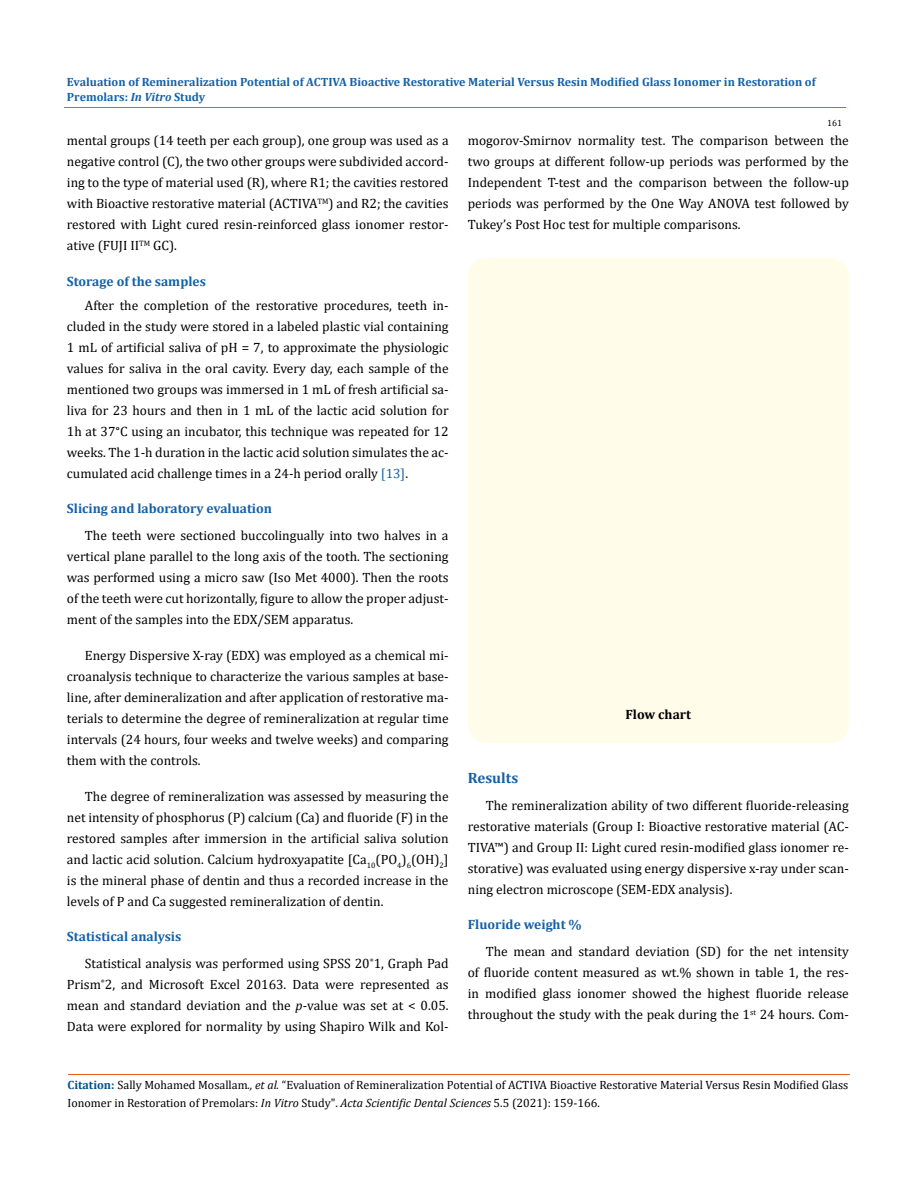
<style>
.page{position:relative;width:917px;height:1188px;background:#fff}
.page>*{position:absolute;margin:0;border:0;box-sizing:border-box;transform-origin:0 0}
.t1{font:700 15px "Cambria";color:#1560a6}
.t2{font:13.5px/21px "Cambria";color:#000;text-align:justify}
.t3{font:700 13.5px "Cambria";color:#1560a6}
.t4{font:700 13.5px "Cambria";color:#000}
.t5{font:12px/18px "Cambria";color:#000}
.t6{font:700 12px/15px "Cambria";color:#1560a6}
.t7{font:9px "Cambria";color:#000}
.s1{font-style:italic}
.s2{font-family:"Calibri"}
.s3{color:#1560a6}
.s4{font-weight:700;color:#1560a6}
.s5{font-weight:700;color:#035089}
</style>
<div class="page">
<div style="left:468px;top:258px;width:380px;height:485px;background:#fffde9;border-radius:18px"></div>
<hr style="left:64px;top:108px;width:781px;height:1px;background:#e05d1a">
<hr style="left:68px;top:1074px;width:781px;height:1px;background:#e05d1a">
<p class="t6" style="left:67px;top:74px;width:750px">Evaluation of Remineralization Potential of ACTIVA Bioactive Restorative Material Versus Resin Modified Glass Ionomer in Restoration of<br>Premolars: <span class="s1">In Vitro</span> Study</p>
<p class="t7" style="left:827px;top:118px;width:16px">161</p>
<p class="t2" style="left:67px;top:130px;width:383px">mental groups (14 teeth per each group), one group was used as a negative control (C), the two other groups were subdivided accord&shy;ing to the type of material used (R), where R1; the cavities restored with Bioactive restorative material (ACTIVA<sup>TM</sup>) and R2; the cavities restored with Light cured resin-reinforced glass ionomer restor&shy;ative (FUJI II<sup>TM</sup> GC).</p>
<p class="t3" style="left:67px;top:271px;width:140px">Storage of the samples</p>
<p class="t2" style="left:67px;top:294px;width:383px;text-indent:18px">After the completion of the restorative procedures, teeth in&shy;cluded in the study were stored in a labeled plastic vial containing 1 mL of artificial saliva of pH = 7, to approximate the physiologic values for saliva in the oral cavity. Every day, each sample of the mentioned two groups was immersed in 1 mL of fresh artificial sa&shy;liva for 23 hours and then in 1 mL of the lactic acid solution for 1h at 37<span class="s2">°</span>C using an incubator, this technique was repeated for 12 weeks. The 1-h duration in the lactic acid solution simulates the ac&shy;cumulated acid challenge times in a 24-h period orally <span class="s3">[13]</span>.</p>
<p class="t3" style="left:67px;top:499px;width:207px">Slicing and laboratory evaluation</p>
<p class="t2" style="left:67px;top:525px;width:383px;text-indent:18px">The teeth were sectioned buccolingually into two halves in a vertical plane parallel to the long axis of the tooth. The sectioning was performed using a micro saw (Iso Met 4000). Then the roots of the teeth were cut horizontally, figure to allow the proper adjust&shy;ment of the samples into the EDX/SEM apparatus.</p>
<p class="t2" style="left:67px;top:645px;width:383px;text-indent:18px">Energy Dispersive X-ray (EDX) was employed as a chemical mi&shy;croanalysis technique to characterize the various samples at base&shy;line, after demineralization and after application of restorative ma&shy;terials to determine the degree of remineralization at regular time intervals (24 hours, four weeks and twelve weeks) and comparing them with the controls.</p>
<p class="t2" style="left:67px;top:786px;width:383px;text-indent:18px">The degree of remineralization was assessed by measuring the net intensity of phosphorus (P) calcium (Ca) and fluoride (F) in the restored samples after immersion in the artificial saliva solution and lactic acid solution. Calcium hydroxyapatite [Ca<sub>10</sub>(PO<sub>4</sub>)<sub>6</sub>(OH)<sub>2</sub>] is the mineral phase of dentin and thus a recorded increase in the levels of P and Ca suggested remineralization of dentin.</p>
<p class="t2" style="left:85px;top:923px;width:365px;line-height:27px;text-indent:-18px"><span class="s4">Statistical analysis<br></span>Statistical analysis was performed using SPSS 20<sup>®</sup>1, Graph Pad</p>
<p class="t2" style="left:67px;top:974px;width:383px">Prism<sup>®</sup>2, and Microsoft Excel 20163. Data were represented as mean and standard deviation and the <span class="s1">p</span>-value was set at &lt; 0.05.<br>Data were explored for normality by using Shapiro Wilk and Kol-</p>
<p class="t2" style="left:468px;top:130px;width:382px">mogorov-Smirnov normality test. The comparison between the two groups at different follow-up periods was performed by the Independent T-test and the comparison between the follow-up periods was performed by the One Way ANOVA test followed by Tukey’s Post Hoc test for multiple comparisons.</p>
<p class="t4" style="left:625px;top:704px;width:67px">Flow chart</p>
<p class="t1" style="left:468px;top:767px;width:52px">Results</p>
<p class="t2" style="left:468px;top:795px;width:382px;text-indent:18px">The remineralization ability of two different fluoride-releasing restorative materials (Group I: Bioactive restorative material (AC-TIVA™) and Group II: Light cured resin-modified glass ionomer re&shy;storative) was evaluated using energy dispersive x-ray under scan&shy;ning electron microscope (SEM-EDX analysis).</p>
<p class="t3" style="left:468px;top:915px;width:115px">Fluoride weight %</p>
<p class="t2" style="left:468px;top:941px;width:382px;text-indent:18px">The mean and standard deviation (SD) for the net intensity of fluoride content measured as wt.% shown in table 1, the res&shy;in modified glass ionomer showed the highest fluoride release throughout the study with the peak during the 1<sup>st</sup> 24 hours. Com-</p>
<p class="t5" style="left:68px;top:1076px;width:782px"><span class="s5">Citation:</span> Sally Mohamed Mosallam<span class="s1">., et al.</span> “Evaluation of Remineralization Potential of ACTIVA Bioactive Restorative Material Versus Resin Modified Glass<br>Ionomer in Restoration of Premolars: <span class="s1">In Vitro</span> Study". <span class="s1">Acta Scientific Dental Sciences</span> 5.5 (2021): 159-166.</p>
</div>
